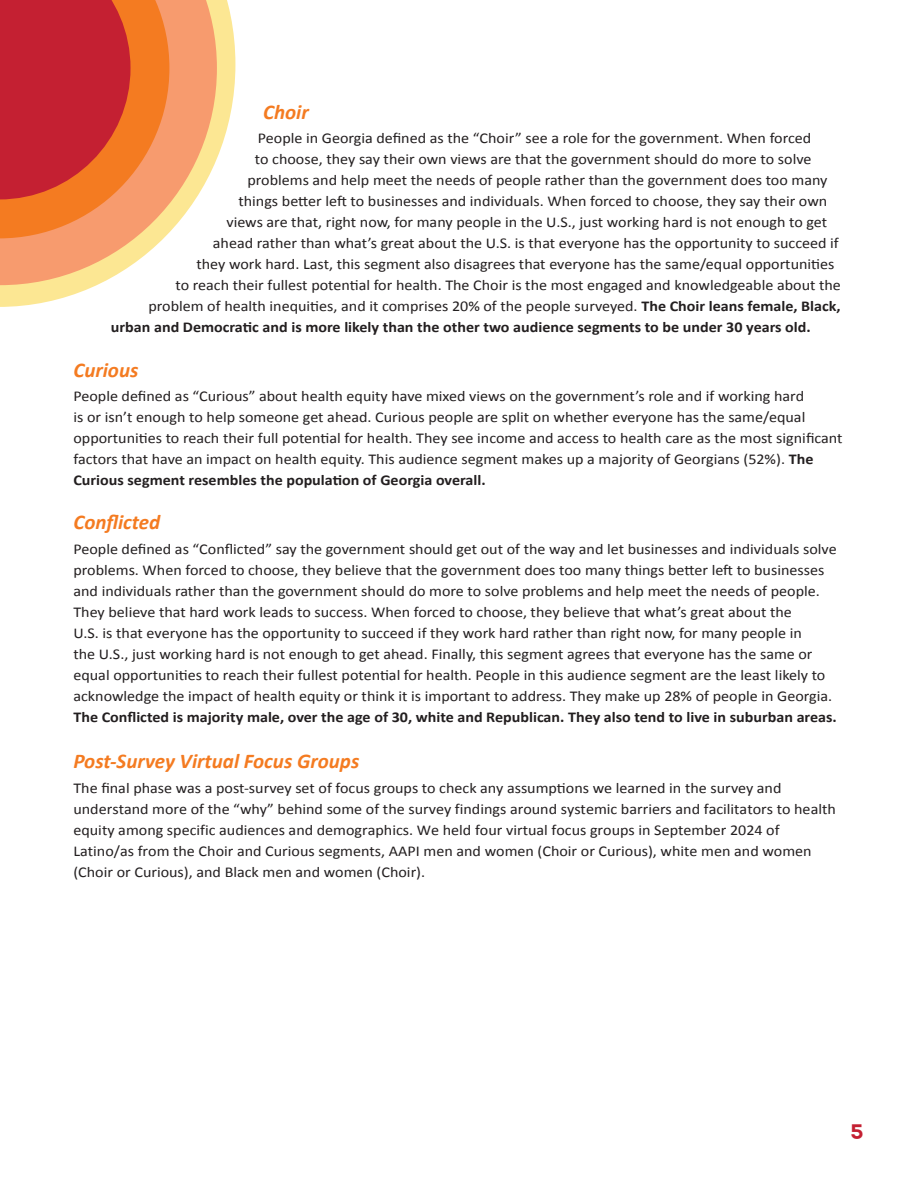
<style>
.page{position:relative;width:918px;height:1188px;background:#fff}
.page>*{position:absolute;margin:0;border:0;box-sizing:border-box;transform-origin:0 0}
.t1{font:italic 700 21px "Calibri";color:#f47b21}
.t2{font:700 21px "NEXTART";color:#c42032}
.t3{font:15px/21px "Calibri";color:#231f20;scale:1.07 1}
.t4{font:700 15px "Calibri";color:#231f20;scale:1.07 1}
.s1{font-weight:700}
</style>
<div class="page">
<svg style="left:217px;top:0;width:18px;height:158px;fill:#fce793"></svg>
<svg style="left:169px;top:0;width:48px;height:233px;background:#f9b688"></svg>
<svg style="left:0;top:0;width:169px;height:307px;background:#e16d50"></svg>
<p class="t1" style="left:263px;top:97px;width:47px">Choir</p>
<p class="t3" style="left:258px;top:127px;width:519px">People in Georgia defined as the “Choir” see a role for the government. When forced</p>
<p class="t3" style="left:255px;top:148px;width:522px">to choose, they say their own views are that the government should do more to solve</p>
<p class="t3" style="left:247px;top:169px;width:544px">problems and help meet the needs of people rather than the government does too many</p>
<p class="t3" style="left:238px;top:190px;width:552px">things better left to businesses and individuals. When forced to choose, they say their own</p>
<p class="t3" style="left:226px;top:211px;width:563px">views are that, right now, for many people in the U.S., just working hard is not enough to get</p>
<p class="t3" style="left:213px;top:232px;width:586px">ahead rather than what’s great about the U.S. is that everyone has the opportunity to succeed if</p>
<p class="t3" style="left:196px;top:253px;width:598px">they work hard. Last, this segment also disagrees that everyone has the same/equal opportunities</p>
<p class="t3" style="left:175px;top:274px;width:623px">to reach their fullest potential for health. The Choir is the most engaged and knowledgeable about the</p>
<p class="t3" style="left:148px;top:295px;width:649px">problem of health inequities, and it comprises 20% of the people surveyed. <span class="s1">The Choir leans female, Black,</span></p>
<p class="t4" style="left:111px;top:316px;width:656px">urban and Democratic and is more likely than the other two audience segments to be under 30 years old.</p>
<p class="t1" style="left:73px;top:355px;width:66px">Curious</p>
<p class="t3" style="left:73px;top:385px;width:720px">People defined as “Curious” about health equity have mixed views on the government’s role and if working hard<br>is or isn’t enough to help someone get ahead. Curious people are split on whether everyone has the same/equal opportunities to reach their full potential for health. They see income and access to health care as the most significant factors that have an impact on health equity. This audience segment makes up a majority of Georgians (52%). <span class="s1">The Curious segment resembles the population of Georgia overall.</span></p>
<p class="t1" style="left:73px;top:508px;width:88px">Conflicted</p>
<p class="t3" style="left:73px;top:538px;width:715px">People defined as “Conflicted” say the government should get out of the way and let businesses and individuals solve problems. When forced to choose, they believe that the government does too many things better left to businesses and individuals rather than the government should do more to solve problems and help meet the needs of people.<br>They believe that hard work leads to success. When forced to choose, they believe that what’s great about the<br>U.S. is that everyone has the opportunity to succeed if they work hard rather than right now, for many people in<br>the U.S., just working hard is not enough to get ahead. Finally, this segment agrees that everyone has the same or equal opportunities to reach their fullest potential for health. People in this audience segment are the least likely to acknowledge the impact of health equity or think it is important to address. They make up 28% of people in Georgia.<br><span class="s1">The Conflicted is majority male, over the age of 30, white and Republican. They also tend to live in suburban areas.</span></p>
<p class="t1" style="left:73px;top:746px;width:287px">Post-Survey Virtual Focus Groups</p>
<p class="t3" style="left:73px;top:777px;width:714px">The final phase was a post-survey set of focus groups to check any assumptions we learned in the survey and understand more of the “why” behind some of the survey findings around systemic barriers and facilitators to health equity among specific audiences and demographics. We held four virtual focus groups in September 2024 of Latino/as from the Choir and Curious segments, AAPI men and women (Choir or Curious), white men and women (Choir or Curious), and Black men and women (Choir).</p>
<p class="t2" style="left:850px;top:1120px;width:14px">5</p>
</div>
